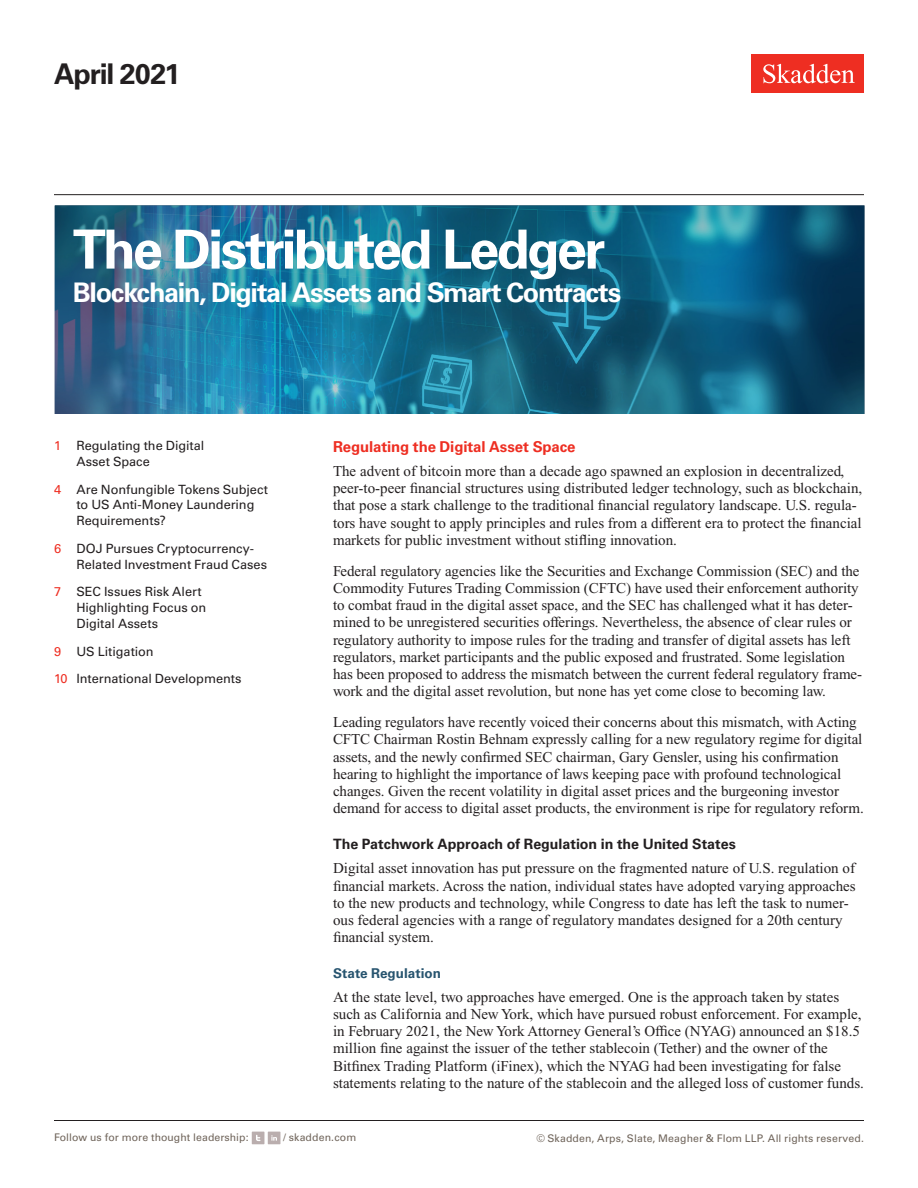
<style>
.page{position:relative;width:918px;height:1188px;background:#fff}
.page>*{position:absolute;margin:0;border:0;box-sizing:border-box;transform-origin:0 0}
.Title_Practice_Speci{font:700 54px "Univers LT Std";letter-spacing:-.05em;color:#fff}
.Title_date{font:700 28.5px "Univers LT Std";letter-spacing:-.04em;color:#231f20}
.Subtitle{font:700 27px "Univers LT Std";letter-spacing:-.05em;color:#fff}
.Main_Body{font:15px/17.2px "Times New Roman PS Std";letter-spacing:-.005em;color:#231f20}
.First_Level_Heading{font:700 15px "Univers LT Std";letter-spacing:-.01em;color:#ee2e22}
.Second_Level_Heading{font:700 14.25px "Univers LT Std";color:#231f20}
.Third_Level_Heading{font:700 13.5px "Univers LT Std";color:#27546f}
.t1{font:12.75px/15.8px "Univers LT Std";letter-spacing:-.005em;color:#231f20}
.t2{font:10.5px "Univers LT Std";letter-spacing:.01em;color:#6f645a}
.s1{color:#ee2e22}
</style>
<div class="page">
<div style="left:752px;top:54px;width:112px;height:39px;background:#ee2e22"></div>
<svg style="left:763px;top:64px;width:92px;height:19px"></svg>
<hr style="left:54px;top:1120px;width:810px;height:1px;background:#231f20">
<hr style="left:54px;top:194px;width:810px;height:1px;background:#231f20">
<div style="left:252px;top:1132px;width:12px;height:12px;background:#baaeae"></div>
<svg style="left:256px;top:1135px;width:4px;height:6px"></svg>
<div style="left:268px;top:1132px;width:12px;height:12px;background:#baaeae"></div>
<svg style="left:271px;top:1135px;width:6px;height:6px"></svg>
<img style="left:55px;top:206px;width:809px;height:208px">
<p class="Title_date" style="left:54px;top:57px;width:128px">April 2021</p>
<h1 class="Title_Practice_Speci" style="left:73px;top:218px;width:534px">The Distributed Ledger</h1>
<p class="Subtitle" style="left:73px;top:276px;width:550px">Blockchain, Digital Assets and Smart Contracts</p>
<p class="t1" style="left:76px;top:438px;width:129px;text-indent:-22px"><span class="s1">1</span> Regulating the Digital<br>Asset Space</p>
<p class="t1" style="left:76px;top:481px;width:193px;text-indent:-22px"><span class="s1">4</span> Are Nonfungible Tokens Subject to US Anti-Money Laundering<br>Requirements?</p>
<p class="t1" style="left:76px;top:541px;width:192px;text-indent:-22px"><span class="s1">6</span> DOJ Pursues Cryptocurrency-<br>Related Investment Fraud Cases</p>
<p class="t1" style="left:76px;top:584px;width:131px;text-indent:-22px"><span class="s1">7</span> SEC Issues Risk Alert<br>Highlighting Focus on<br>Digital Assets</p>
<p class="t1" style="left:54px;top:643px;width:101px"><span class="s1">9</span> US Litigation</p>
<p class="t1" style="left:54px;top:671px;width:189px"><span class="s1">10</span> International Developments</p>
<h1 class="First_Level_Heading" style="left:333px;top:438px;width:244px">Regulating the Digital Asset Space</h1>
<p class="Main_Body" style="left:333px;top:462px;width:531px">The advent of bitcoin more than a decade ago spawned an explosion in decentralized, peer-to-peer financial structures using distributed ledger technology, such as blockchain, that pose a stark challenge to the traditional financial regulatory landscape. U.S. regula&shy;tors have sought to apply principles and rules from a different era to protect the financial markets for public investment without stifling innovation.</p>
<p class="Main_Body" style="left:333px;top:562px;width:531px">Federal regulatory agencies like the Securities and Exchange Commission (SEC) and the Commodity Futures Trading Commission (CFTC) have used their enforcement authority to combat fraud in the digital asset space, and the SEC has challenged what it has deter&shy;mined to be unregistered securities offerings. Nevertheless, the absence of clear rules or regulatory authority to impose rules for the trading and transfer of digital assets has left regulators, market participants and the public exposed and frustrated. Some legislation has been proposed to address the mismatch between the current federal regulatory frame&shy;work and the digital asset revolution, but none has yet come close to becoming law.</p>
<p class="Main_Body" style="left:333px;top:714px;width:532px">Leading regulators have recently voiced their concerns about this mismatch, with Acting CFTC Chairman Rostin Behnam expressly calling for a new regulatory regime for digital assets, and the newly confirmed SEC chairman, Gary Gensler, using his confirmation hearing to highlight the importance of laws keeping pace with profound technological changes. Given the recent volatility in digital asset prices and the burgeoning investor demand for access to digital asset products, the environment is ripe for regulatory reform.</p>
<h2 class="Second_Level_Heading" style="left:333px;top:836px;width:404px">The Patchwork Approach of Regulation in the United States</h2>
<p class="Main_Body" style="left:333px;top:860px;width:524px">Digital asset innovation has put pressure on the fragmented nature of U.S. regulation of financial markets. Across the nation, individual states have adopted varying approaches to the new products and technology, while Congress to date has left the task to numer&shy;ous federal agencies with a range of regulatory mandates designed for a 20th century financial system.</p>
<h3 class="Third_Level_Heading" style="left:333px;top:965px;width:109px">State Regulation</h3>
<p class="Main_Body" style="left:333px;top:988px;width:533px">At the state level, two approaches have emerged. One is the approach taken by states such as California and New York, which have pursued robust enforcement. For example, in February 2021, the New York Attorney General’s Office (NYAG) announced an $18.5 million fine against the issuer of the tether stablecoin (Tether) and the owner of the Bitfinex Trading Platform (iFinex), which the NYAG had been investigating for false statements relating to the nature of the stablecoin and the alleged loss of customer funds.</p>
<p class="t2" style="left:54px;top:1131px;width:196px">Follow us for more thought leadership:</p>
<p class="t2" style="left:283px;top:1131px;width:75px">/ skadden.com</p>
<p class="t2" style="left:536px;top:1132px;width:329px">© Skadden, Arps, Slate, Meagher &amp; Flom LLP. All rights reserved.</p>
</div>
